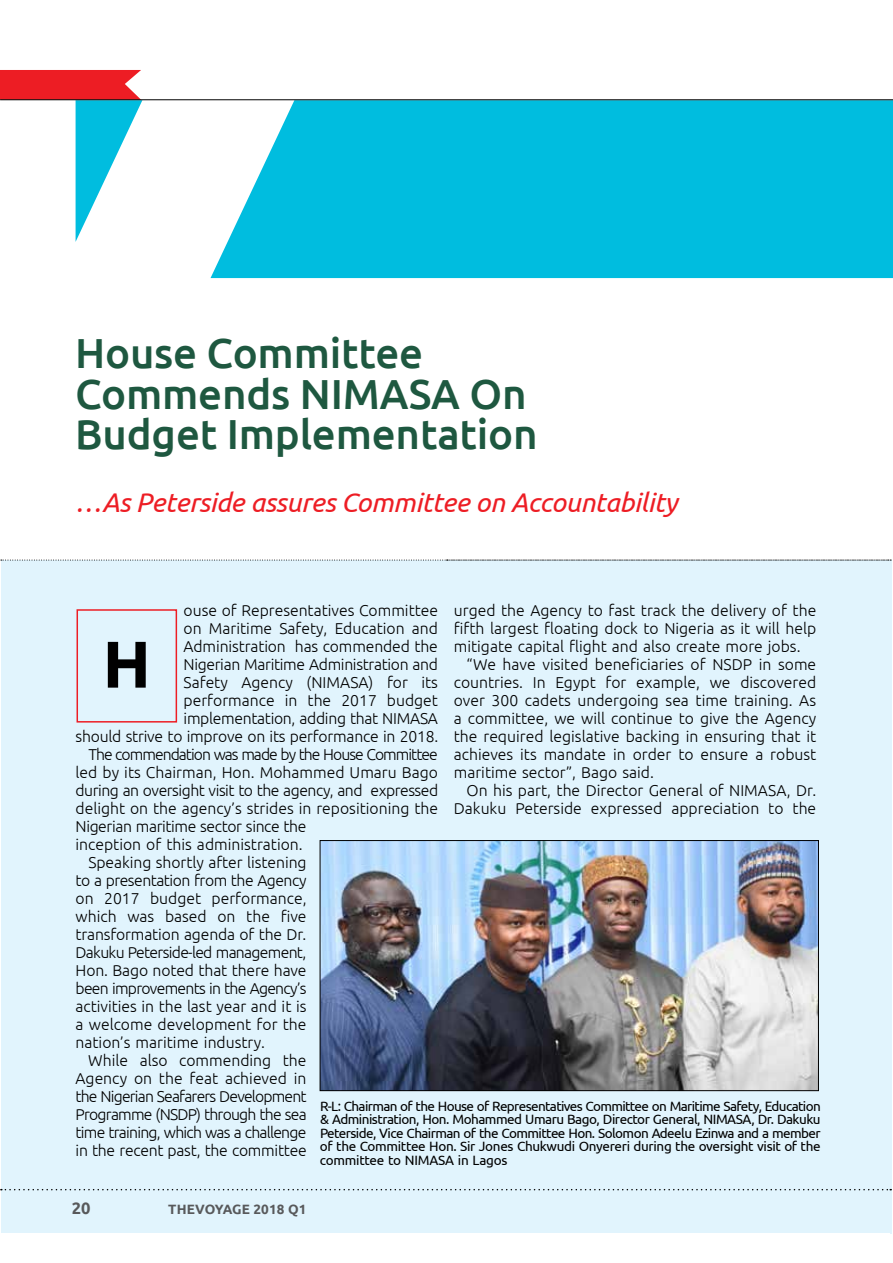
<style>
.page{position:relative;width:893px;height:1263px;background:#fff}
.page>*{position:absolute;margin:0;border:0;box-sizing:border-box;transform-origin:0 0}
.t1{font:700 66px "Ubuntu";color:#000}
.t2{font:500 42px/40.5px "Ubuntu";letter-spacing:-.005em;color:#1e5840}
.t3{font:italic 27px "Ubuntu";letter-spacing:-.01em;color:#ed1d24}
.t4{font:700 16.5px "Ubuntu";color:#58595b}
.t5{font:300 15.75px "Ubuntu";color:#000}
.t6{font:300 15.75px "Ubuntu";letter-spacing:-.05em;color:#000}
.t7{font:300 15.75px "Ubuntu";letter-spacing:-.03em;color:#000}
.t8{font:300 15.75px "Ubuntu";letter-spacing:-.02em;color:#000}
.t9{font:300 15.75px "Ubuntu";letter-spacing:-.045em;color:#000}
.t10{font:300 15.75px "Ubuntu";letter-spacing:-.06em;color:#000}
.t11{font:300 15.75px "Ubuntu";letter-spacing:-.025em;color:#000}
.t12{font:13.5px/13.5px "Ubuntu";letter-spacing:-.045em;color:#000}
.t13{font:700 13.5px "Ubuntu";letter-spacing:.01em;color:#58595b}
</style>
<div class="page">
<div style="left:2px;top:561px;width:890px;height:673px;background:#e1f4fd"></div>
<svg style="left:76px;top:100px;width:817px;height:178px;fill:#00bddf"></svg>
<div style="left:77px;top:609px;width:100px;height:113px;border:2px solid #ed1d24"></div>
<svg style="left:1px;top:560px;width:890px;height:1px"></svg>
<svg style="left:1px;top:1189px;width:890px;height:1px"></svg>
<div style="left:0;top:70px;width:141px;height:29px;background:#ed1d24"></div>
<hr style="left:0;top:99px;width:893px;height:1px;background:#000">
<img style="left:322px;top:842px;width:495px;height:247px">
<div style="left:320px;top:840px;width:499px;height:251px;border:1px solid #000"></div>
<h2 class="t2" style="left:75px;top:331px;width:350px">House Committee<br>Commends Nimasa</h2>
<h2 class="t2" style="left:75px;top:372px;width:464px;text-align:right">On<br>Budget Implementation</h2>
<h3 class="t3" style="left:75px;top:486px;width:604px">…As Peterside assures Committee on Accountability</h3>
<p class="t5" style="left:184px;top:600px;width:256px">ouse of Representatives Committee</p>
<p class="t5" style="left:184px;top:618px;width:256px">on Maritime Safety, Education and</p>
<p class="t5" style="left:184px;top:636px;width:256px">Administration has commended the</p>
<p class="t8" style="left:184px;top:654px;width:256px">Nigerian Maritime Administration and</p>
<p class="t5" style="left:184px;top:672px;width:256px">Safety Agency (NIMASA) for its</p>
<p class="t5" style="left:184px;top:690px;width:256px">performance in the 2017 budget</p>
<p class="t8" style="left:184px;top:708px;width:256px">implementation, adding that NIMASA</p>
<p class="t5" style="left:76px;top:726px;width:364px">should strive to improve on its performance in 2018.</p>
<p class="t10" style="left:88px;top:744px;width:351px">The commendation was made by the House Committee</p>
<p class="t5" style="left:76px;top:762px;width:364px">led by its Chairman, Hon. Mohammed Umaru Bago</p>
<p class="t7" style="left:76px;top:780px;width:364px">during an oversight visit to the agency, and expressed</p>
<p class="t5" style="left:76px;top:798px;width:364px">delight on the agency’s strides in repositioning the</p>
<p class="t11" style="left:76px;top:816px;width:232px">Nigerian maritime sector since the</p>
<p class="t5" style="left:76px;top:834px;width:229px">inception of this administration.</p>
<p class="t5" style="left:88px;top:852px;width:220px">Speaking shortly after listening</p>
<p class="t7" style="left:76px;top:870px;width:232px">to a presentation from the Agency</p>
<p class="t5" style="left:76px;top:888px;width:232px">on 2017 budget performance,</p>
<p class="t5" style="left:76px;top:906px;width:232px">which was based on the five</p>
<p class="t5" style="left:76px;top:924px;width:232px">transformation agenda of the Dr.</p>
<p class="t9" style="left:76px;top:942px;width:232px">Dakuku Peterside-led management,</p>
<p class="t5" style="left:76px;top:961px;width:233px">Hon. Bago noted that there have</p>
<p class="t9" style="left:76px;top:979px;width:233px">been improvements in the Agency’s</p>
<p class="t5" style="left:76px;top:997px;width:232px">activities in the last year and it is</p>
<p class="t5" style="left:76px;top:1015px;width:232px">a welcome development for the</p>
<p class="t5" style="left:76px;top:1033px;width:191px">nation’s maritime industry.</p>
<p class="t5" style="left:88px;top:1051px;width:220px">While also commending the</p>
<p class="t5" style="left:76px;top:1069px;width:232px">Agency on the feat achieved in</p>
<p class="t6" style="left:76px;top:1087px;width:233px">the Nigerian Seafarers Development</p>
<p class="t6" style="left:76px;top:1105px;width:233px">Programme (NSDP) through the sea</p>
<p class="t6" style="left:76px;top:1123px;width:232px">time training, which was a challenge</p>
<p class="t5" style="left:76px;top:1141px;width:233px">in the recent past, the committee</p>
<p class="t5" style="left:454px;top:600px;width:364px">urged the Agency to fast track the delivery of the</p>
<p class="t5" style="left:454px;top:618px;width:364px">fifth largest floating dock to Nigeria as it will help</p>
<p class="t5" style="left:454px;top:636px;width:348px">mitigate capital flight and also create more jobs.</p>
<p class="t5" style="left:467px;top:654px;width:351px">“We have visited beneficiaries of NSDP in some</p>
<p class="t5" style="left:454px;top:672px;width:364px">countries. In Egypt for example, we discovered</p>
<p class="t5" style="left:454px;top:690px;width:364px">over 300 cadets undergoing sea time training. As</p>
<p class="t5" style="left:454px;top:708px;width:364px">a committee, we will continue to give the Agency</p>
<p class="t5" style="left:454px;top:726px;width:364px">the required legislative backing in ensuring that it</p>
<p class="t5" style="left:454px;top:744px;width:364px">achieves its mandate in order to ensure a robust</p>
<p class="t5" style="left:454px;top:762px;width:202px">maritime sector”, Bago said.</p>
<p class="t5" style="left:467px;top:780px;width:351px">On his part, the Director General of NIMASA, Dr.</p>
<p class="t5" style="left:454px;top:798px;width:364px">Dakuku Peterside expressed appreciation to the</p>
<h1 class="t1" style="left:103px;top:624px;width:39px">H</h1>
<p class="t12" style="left:320px;top:1099px;width:502px">R-L: Chairman of the House of Representatives Committee on Maritime Safety, Education &amp; Administration, Hon. Mohammed U maru Bago, Director General, NIMASA</p>
<p class="t12" style="left:320px;top:1112px;width:502px;text-align:justify;text-indent:431px">, Dr. Dakuku Peterside, Vice Chairman of the Committee Hon. Solomon Adeelu Ezinwa and a member of the Committee Hon. Sir Jones Chukwudi Onyereri during the oversight visit of the committee to NIMASA</p>
<p class="t12" style="left:458px;top:1153px;width:51px">in Lagos</p>
<p class="t4" style="left:72px;top:1198px;width:20px">20</p>
<p class="t13" style="left:168px;top:1201px;width:140px">THEVOYAGE 2018 Q1</p>
</div>
